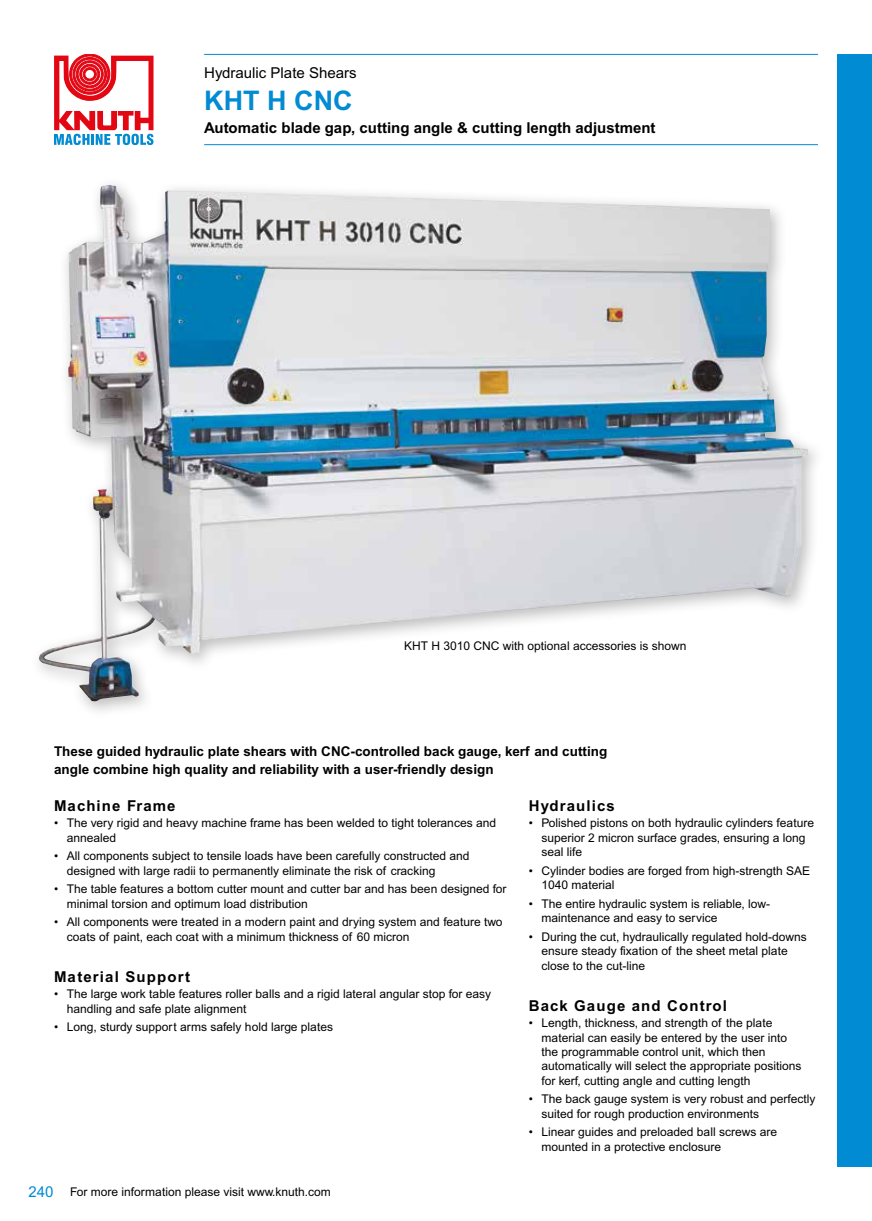
<style>
.page{position:relative;width:872px;height:1221px;background:#fff}
.page>*{position:absolute;margin:0;border:0;box-sizing:border-box;transform-origin:0 0}
.t1{font:700 27px "Arial MT Pro";color:#008bd2}
.t2{font:700 15px "Arial MT Pro";letter-spacing:.075em;color:#000}
.t3{font:700 15px "Arial MT Pro";color:#000}
.t4{font:15px "Arial MT Pro";color:#000}
.t5{font:15px "Arial MT Pro";color:#008bd2}
.t6{font:700 13.5px/18px "Arial MT Pro";color:#000}
.t7{font:12px/14.4px "Arial MT Pro";color:#000}
</style>
<div class="page">
<svg style="left:54px;top:54px;width:99px;height:91px"></svg>
<div style="left:838px;top:54px;width:34px;height:1112px;background:#008bd2"></div>
<img style="left:39px;top:185px;width:762px;height:516px">
<hr style="left:204px;top:54px;width:614px;height:1px;background:#008bd2">
<hr style="left:204px;top:144px;width:614px;height:1px;background:#008bd2">
<p class="t4" style="left:204px;top:64px;width:154px">Hydraulic Plate Shears</p>
<h1 class="t1" style="left:204px;top:84px;width:150px">KHT H CNC</h1>
<p class="t3" style="left:204px;top:119px;width:453px">Automatic blade gap, cutting angle &amp; cutting length adjustment</p>
<p class="t7" style="left:404px;top:638px;width:284px">KHT H 3010 CNC with optional accessories is shown</p>
<p class="t6" style="left:54px;top:743px;width:555px">These guided hydraulic plate shears with CNC-controlled back gauge, kerf and cutting angle combine high quality and reliability with a user-friendly design</p>
<p class="t2" style="left:54px;top:796px;width:123px">Machine Frame</p>
<p class="t7" style="left:67px;top:816px;width:431px;text-indent:-13px">• The very rigid and heavy machine frame has been welded to tight tolerances and annealed</p>
<p class="t7" style="left:67px;top:849px;width:404px;text-indent:-13px">• All components subject to tensile loads have been carefully constructed and designed with large radii to permanently eliminate the risk of cracking</p>
<p class="t7" style="left:67px;top:882px;width:441px;text-indent:-13px">• The table features a bottom cutter mount and cutter bar and has been designed for minimal torsion and optimum load distribution</p>
<p class="t7" style="left:67px;top:915px;width:437px;text-indent:-13px">• All components were treated in a modern paint and drying system and feature two coats of paint, each coat with a minimum thickness of 60 micron</p>
<p class="t2" style="left:54px;top:967px;width:138px">Material Support</p>
<p class="t7" style="left:67px;top:987px;width:426px;text-indent:-13px">• The large work table features roller balls and a rigid lateral angular stop for easy handling and safe plate alignment</p>
<p class="t7" style="left:54px;top:1020px;width:281px">• Long, sturdy support arms safely hold large plates</p>
<p class="t2" style="left:529px;top:796px;width:88px">Hydraulics</p>
<p class="t7" style="left:541px;top:816px;width:274px;text-indent:-13px">• Polished pistons on both hydraulic cylinders feature superior 2 micron surface grades, ensuring a long seal life</p>
<p class="t7" style="left:541px;top:863px;width:270px;text-indent:-13px">• Cylinder bodies are forged from high-strength SAE<br>1040 material</p>
<p class="t7" style="left:541px;top:896px;width:230px;text-indent:-13px">• The entire hydraulic system is reliable, low&shy;maintenance and easy to service</p>
<p class="t7" style="left:541px;top:929px;width:267px;text-indent:-13px">• During the cut, hydraulically regulated hold-downs ensure steady fixation of the sheet metal plate close to the cut-line</p>
<p class="t2" style="left:529px;top:996px;width:200px">Back Gauge and Control</p>
<p class="t7" style="left:541px;top:1016px;width:262px;text-indent:-13px">• Length, thickness, and strength of the plate material can easily be entered by the user into the programmable control unit, which then automatically will select the appropriate positions for kerf, cutting angle and cutting length</p>
<p class="t7" style="left:541px;top:1092px;width:275px;text-indent:-13px">• The back gauge system is very robust and perfectly suited for rough production environments</p>
<p class="t7" style="left:541px;top:1125px;width:237px;text-indent:-13px">• Linear guides and preloaded ball screws are mounted in a protective enclosure</p>
<p class="t5" style="left:28px;top:1182px;width:27px">240</p>
<p class="t7" style="left:70px;top:1184px;width:262px">For more information please visit www.knuth.com</p>
</div>
